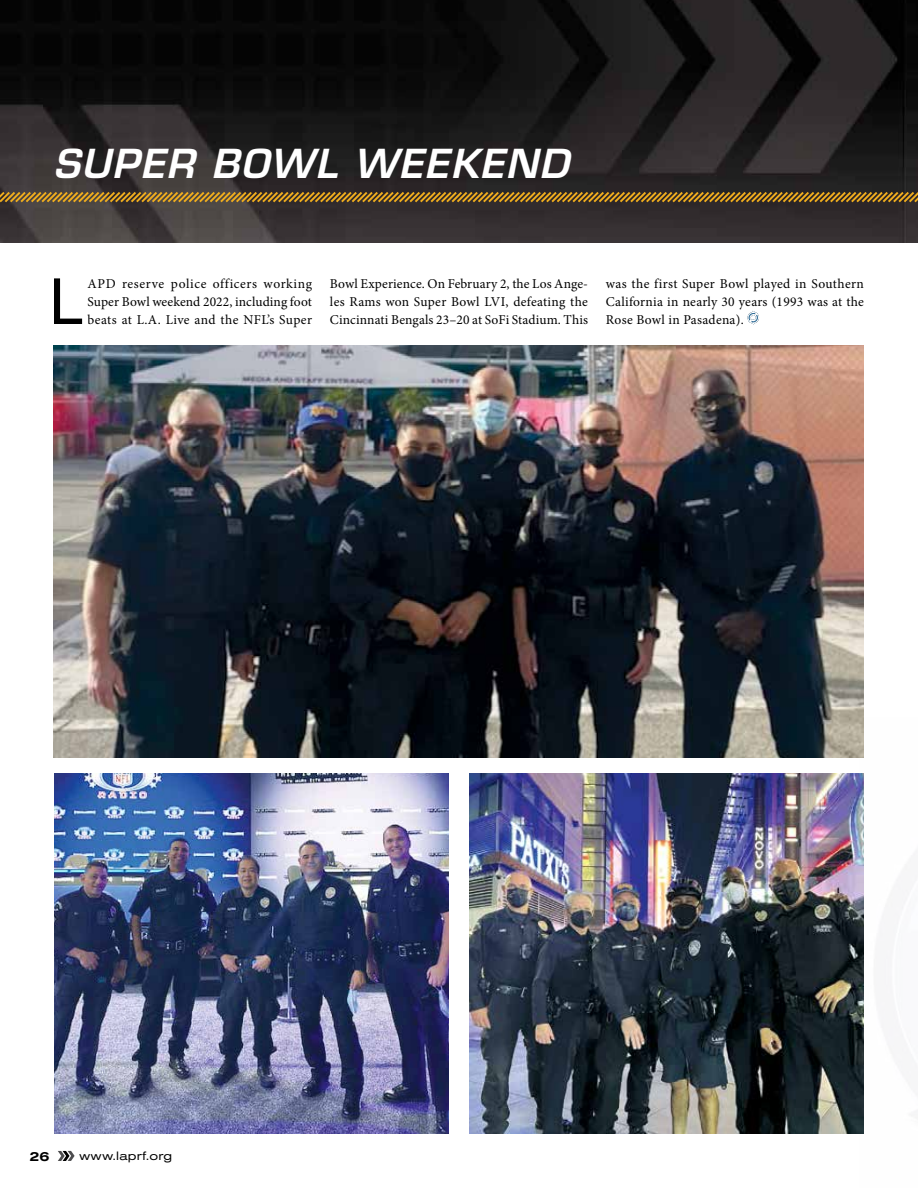
<style>
.page{position:relative;width:918px;height:1188px;background:#fff}
.page>*{position:absolute;margin:0;border:0;box-sizing:border-box;transform-origin:0 0}
.t1{font:64.5px "Akzidenz Grotesk BE";color:#000}
.t2{font:italic 600 39px "Eurostile LT Std";letter-spacing:.04em;color:#fff}
.t3{font:13.5px/18px "Minion Pro";letter-spacing:.015em;color:#000;text-align:justify}
.t4{font:500 expanded 13.5px "Akzidenz Grotesk BE";color:#000}
.t5{font:expanded 12px "Akzidenz Grotesk BE";letter-spacing:.02em;color:#000}
</style>
<div class="page">
<svg style="left:58px;top:1151px;width:17px;height:10px"></svg>
<img style="left:0;top:0;width:918px;height:243px">
<svg style="left:0;top:190px;width:918px;height:14px;background:#725828"></svg>
<svg style="left:747px;top:311px;width:12px;height:14px"></svg>
<img style="left:54px;top:773px;width:394px;height:361px">
<img style="left:53px;top:346px;width:810px;height:411px">
<img style="left:470px;top:773px;width:394px;height:361px">
<h2 class="t2" style="left:53px;top:139px;width:517px">SUPER BOWL WEEKEND</h2>
<h1 class="t1" style="left:50px;top:263px;width:35px">L</h1>
<p class="t3" style="left:88px;top:275px;width:226px">APD reserve police officers working Super Bowl weekend 2022, including foot beats at L.A. Live and the NFL’s Super</p>
<p class="t3" style="left:330px;top:275px;width:260px">Bowl Experience. On February 2, the Los Ange&shy;les Rams won Super Bowl LVI, defeating the Cincinnati Bengals 23–20 at SoFi Stadium. This</p>
<p class="t3" style="left:606px;top:275px;width:260px">was the first Super Bowl played in Southern California in nearly 30 years (1993 was at the Rose Bowl in Pasadena).</p>
<p class="t4" style="left:29px;top:1148px;width:22px">26</p>
<p class="t5" style="left:80px;top:1149px;width:94px">www.laprf.org</p>
</div>
